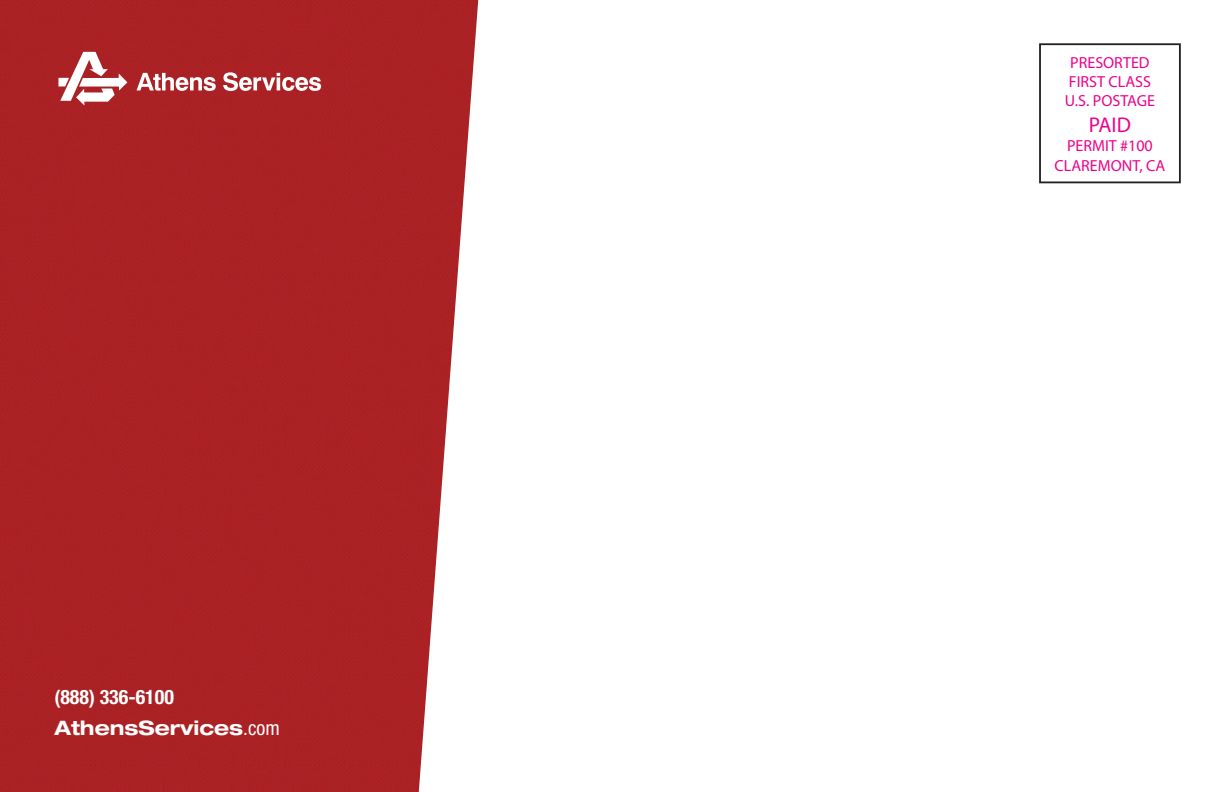
<style>
.page{position:relative;width:1224px;height:792px;background:#fff}
.page>*{position:absolute;margin:0;border:0;box-sizing:border-box;transform-origin:0 0}
.t1{font:21.4px "Myriad Pro";color:#ed028c}
.t2{font:700 expanded 20px "Helvetica Neue LT Std";color:#fff}
.t3{font:700 condensed 20px "Helvetica Neue LT Std";color:#fff}
.t4{font:16px/19.2px "Myriad Pro";color:#ed028c}
.s1{font-weight:400;font-stretch:condensed}
</style>
<div class="page">
<img style="left:0;top:0;width:478px;height:792px">
<svg style="left:137px;top:73px;width:79px;height:18px"></svg>
<svg style="left:223px;top:72px;width:98px;height:19px"></svg>
<svg style="left:58px;top:52px;width:69px;height:53px"></svg>
<div style="left:1039px;top:43px;width:142px;height:140px;border:2px solid #231f20"></div>
<p class="t3" style="left:54px;top:684px;width:121px">(888) 336-6100</p>
<p class="t2" style="left:54px;top:715px;width:227px">AthensServices<span class="s1">.com</span></p>
<p class="t4" style="left:1069px;top:53px;width:84px">PRESORTED<br>FIRST CLASS</p>
<p class="t4" style="left:1065px;top:91px;width:92px">U.S. POSTAGE</p>
<p class="t1" style="left:1089px;top:112px;width:44px">PAID</p>
<p class="t4" style="left:1067px;top:136px;width:87px">PERMIT #100</p>
<p class="t4" style="left:1055px;top:155px;width:112px">CLAREMONT, CA</p>
</div>
